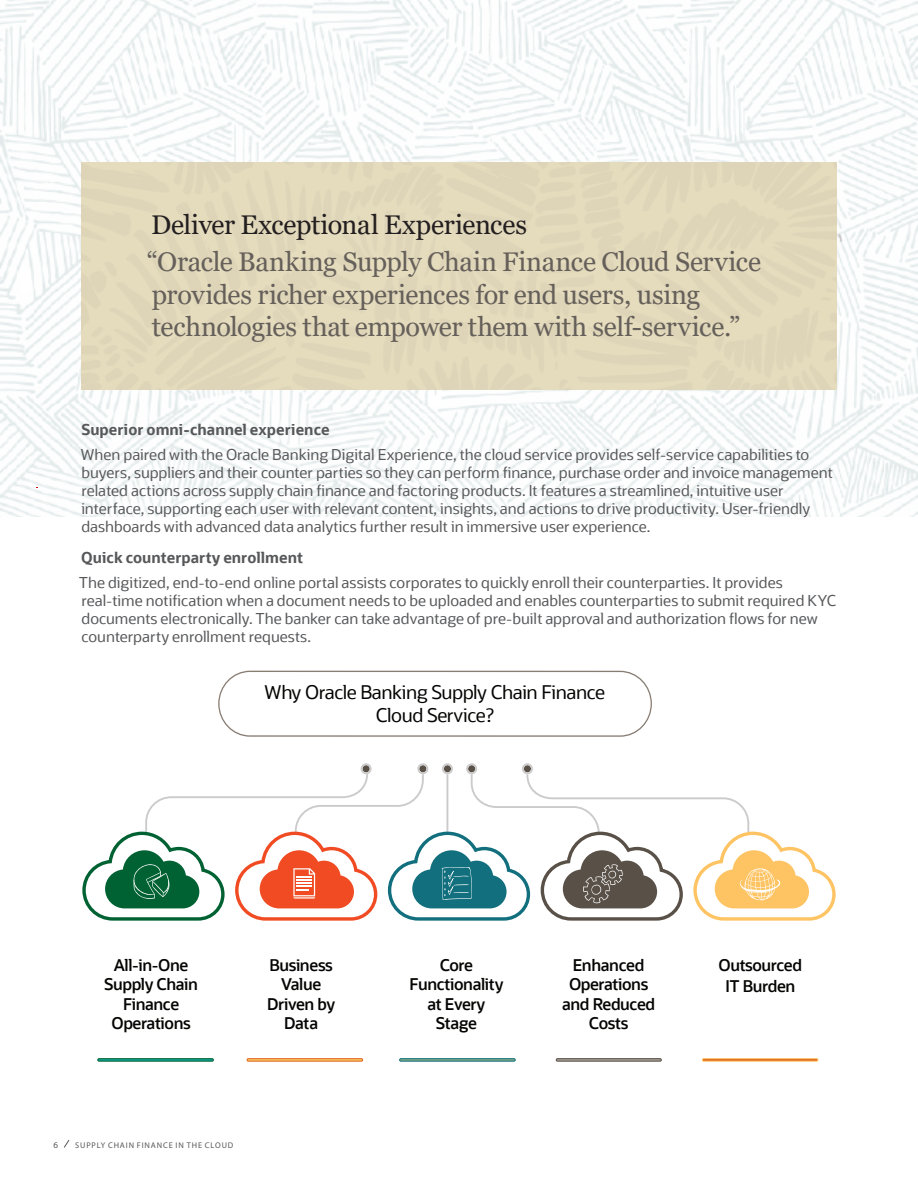
<style>
.page{position:relative;width:918px;height:1188px;background:#fff}
.page>*{position:absolute;margin:0;border:0;box-sizing:border-box;transform-origin:0 0}
.t1{font:27px "Georgia";letter-spacing:-.01em;color:#66605b}
.t2{font:27px "Georgia";letter-spacing:-.015em;color:#231f20}
.t3{font:18.75px/22.5px "Oracle Sans";letter-spacing:-.025em;color:#040503;text-align:center}
.t4{font:600 16.05px "Oracle Sans";letter-spacing:-.025em;color:#040503}
.t5{font:15px "Oracle Sans";color:#57585a}
.t6{font:700 15px "Oracle Sans";letter-spacing:.005em;color:#57585a}
.t7{font:9px "Myriad Pro";color:#57585a}
.t8{font:8.25px "Myriad Pro";letter-spacing:.105em;color:#57585a}
</style>
<div class="page">
<img style="left:0;top:0;width:918px;height:517px">
<div style="left:81px;top:162px;width:756px;height:228px;background:#e3d9bb"></div>
<svg style="left:218px;top:671px;width:434px;height:66px"></svg>
<svg style="left:82px;top:763px;width:754px;height:158px"></svg>
<div style="left:97px;top:1058px;width:117px;height:4px;border:1px solid #006233"></div>
<div style="left:247px;top:1058px;width:116px;height:4px;border:1px solid #dd661f"></div>
<div style="left:399px;top:1058px;width:117px;height:4px;border:1px solid #126f7d"></div>
<div style="left:556px;top:1058px;width:106px;height:4px;border:1px solid #595148"></div>
<div style="left:702px;top:1058px;width:116px;height:4px;border:1px solid #fec463"></div>
<svg style="left:64px;top:1140px;width:6px;height:8px"></svg>
<p class="t2" style="left:151px;top:208px;width:378px">Deliver Exceptional Experiences</p>
<p class="t1" style="left:147px;top:246px;width:616px">“Oracle Banking Supply Chain Finance Cloud Service</p>
<p class="t1" style="left:152px;top:278px;width:550px">provides richer experiences for end users, using</p>
<h2 class="t1" style="left:152px;top:310px;width:590px">technologies that empower them with self-service.”</h2>
<h5 class="t6" style="left:81px;top:420px;width:250px">Superior omni-channel experience</h5>
<p class="t5" style="left:81px;top:445px;width:730px">When paired with the Oracle Banking Digital Experience, the cloud service provides self-service capabilities to</p>
<p class="t5" style="left:81px;top:463px;width:753px">buyers, suppliers and their counter parties so they can perform finance, purchase order and invoice management</p>
<p class="t5" style="left:81px;top:481px;width:704px">related actions across supply chain finance and factoring products. It features a streamlined, intuitive user</p>
<p class="t5" style="left:81px;top:499px;width:730px">interface, supporting each user with relevant content, insights, and actions to drive productivity. User-friendly</p>
<p class="t5" style="left:82px;top:517px;width:571px">dashboards with advanced data analytics further result in immersive user experience.</p>
<h5 class="t6" style="left:81px;top:549px;width:223px">Quick counterparty enrollment</h5>
<p class="t5" style="left:79px;top:574px;width:705px">The digitized, end-to-end online portal assists corporates to quickly enroll their counterparties. It provides</p>
<p class="t5" style="left:81px;top:592px;width:756px">real-time notification when a document needs to be uploaded and enables counterparties to submit required KYC</p>
<p class="t5" style="left:82px;top:610px;width:738px">documents electronically. The banker can take advantage of pre-built approval and authorization flows for new</p>
<p class="t5" style="left:82px;top:628px;width:231px">counterparty enrollment requests.</p>
<p class="t3" style="left:264px;top:681px;width:342px">Why Oracle Banking Supply Chain Finance<br>Cloud Service?</p>
<p class="t4" style="left:114px;top:955px;width:76px">All-in-One</p>
<p class="t4" style="left:270px;top:955px;width:65px">Business</p>
<p class="t4" style="left:440px;top:955px;width:35px">Core</p>
<p class="t4" style="left:573px;top:955px;width:73px">Enhanced</p>
<p class="t4" style="left:718px;top:955px;width:85px">Outsourced</p>
<p class="t4" style="left:104px;top:975px;width:95px">Supply Chain</p>
<p class="t4" style="left:281px;top:975px;width:42px">Value</p>
<p class="t4" style="left:410px;top:975px;width:95px">Functionality</p>
<p class="t4" style="left:569px;top:975px;width:81px">Operations</p>
<p class="t4" style="left:725px;top:977px;width:71px">IT Burden</p>
<p class="t4" style="left:123px;top:994px;width:58px">Finance</p>
<p class="t4" style="left:267px;top:994px;width:70px">Driven by</p>
<p class="t4" style="left:427px;top:994px;width:59px">at Every</p>
<p class="t4" style="left:562px;top:994px;width:95px">and Reduced</p>
<p class="t4" style="left:111px;top:1013px;width:81px">Operations</p>
<p class="t4" style="left:284px;top:1013px;width:35px">Data</p>
<p class="t4" style="left:436px;top:1013px;width:43px">Stage</p>
<p class="t4" style="left:589px;top:1013px;width:41px">Costs</p>
<p class="t7" style="left:53px;top:1139px;width:6px">6</p>
<p class="t8" style="left:75px;top:1140px;width:160px">SUPPLY CHAIN FINANCE IN THE CLOUD</p>
</div>
